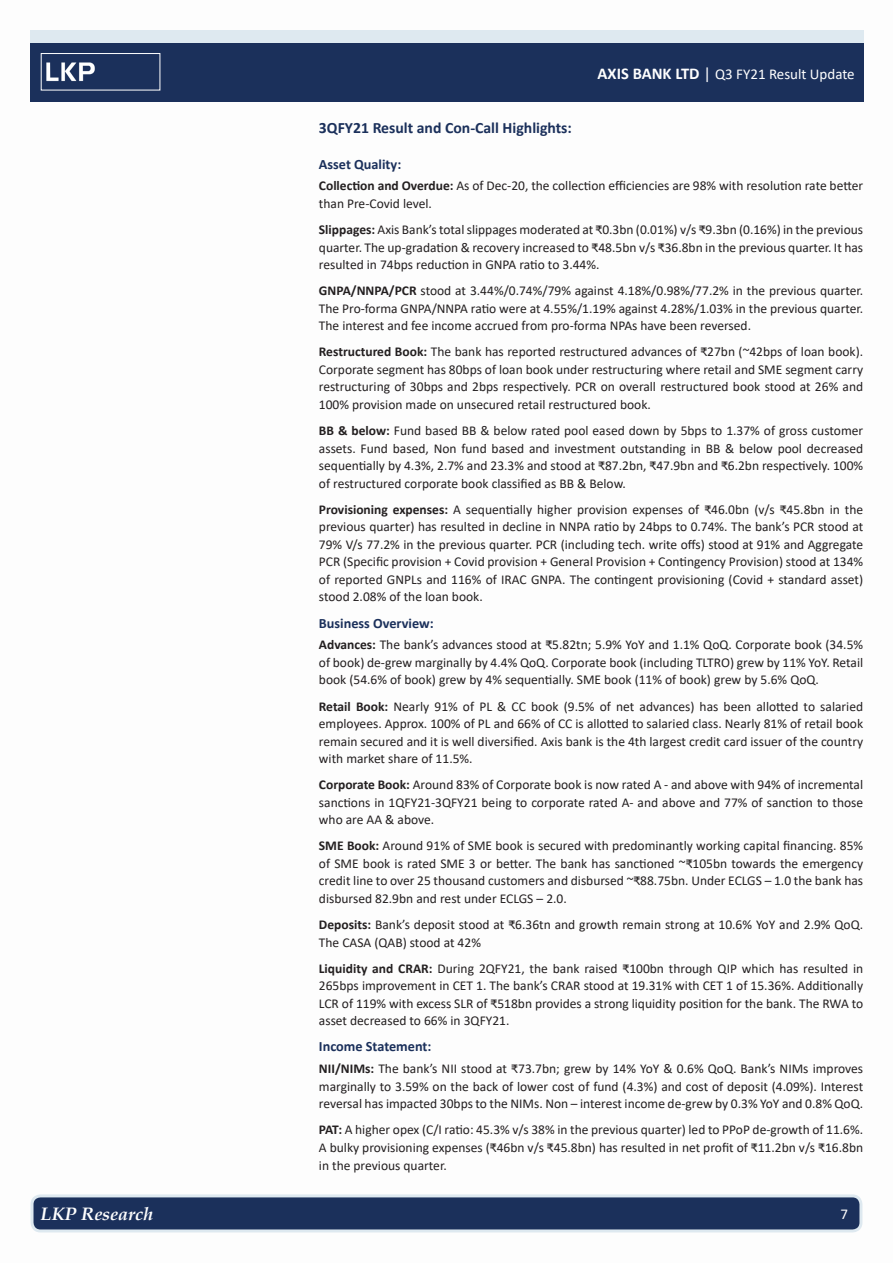
<style>
.page{position:relative;width:893px;height:1263px;background:#fff}
.page>*{position:absolute;margin:0;border:0;box-sizing:border-box;transform-origin:0 0}
.t1{font:italic 700 18px "Book Antiqua";color:#fff}
.Paragraph_Head_2{font:700 15.75px "Calibri";color:#1b305b}
.t2{font:15px "Calibri";color:#fff}
.Paragraph_Head{font:700 14.25px "Calibri";color:#1b305b}
.Paragraph{font:13.5px/17.5px "Calibri";color:#231f20;text-align:justify}
.s1{font-weight:700;font-size:16.5px}
.s2{font-size:16.5px}
.s3{font-weight:700}
</style>
<div class="page">
<div style="left:30px;top:42px;width:833px;height:59px;background:#1b305b"></div>
<div style="left:30px;top:30px;width:833px;height:12px;background:#dee9f0"></div>
<img style="left:46px;top:62px;width:49px;height:20px">
<div style="left:41px;top:53px;width:119px;height:37px;border:1px solid #fff"></div>
<div style="left:32px;top:1196px;width:829px;height:35px;background:#1b305b;border-radius:9px"></div>
<div style="left:31px;top:1194px;width:831px;height:38px;border:3px solid #dee9f0;border-radius:9px"></div>
<p class="t2" style="left:598px;top:64px;width:259px"><span class="s1">AXIS BANK LTD</span> <span class="s2">|</span> Q3 FY21 Result Update</p>
<p class="Paragraph_Head_2" style="left:319px;top:117px;width:254px">3QFY21 Result and Con-Call Highlights:</p>
<p class="Paragraph_Head" style="left:319px;top:154px;width:84px">Asset Quality:</p>
<p class="Paragraph" style="left:319px;top:177px;width:546px"><span class="s3">Collection and Overdue:</span> As of Dec-20, the collection efficiencies are 98% with resolution rate better than Pre-Covid level.</p>
<p class="Paragraph" style="left:319px;top:220px;width:546px"><span class="s3">Slippages:</span> Axis Bank’s total slippages moderated at ₹0.3bn (0.01%) v/s ₹9.3bn (0.16%) in the previous quarter. The up-gradation &amp; recovery increased to ₹48.5bn v/s ₹36.8bn in the previous quarter. It has resulted in 74bps reduction in GNPA ratio to 3.44%.</p>
<p class="Paragraph" style="left:319px;top:282px;width:546px"><span class="s3">GNPA/NNPA/PCR</span> stood at 3.44%/0.74%/79% against 4.18%/0.98%/77.2% in the previous quarter.<br>The Pro-forma GNPA/NNPA ratio were at 4.55%/1.19% against 4.28%/1.03% in the previous quarter.<br>The interest and fee income accrued from pro-forma NPAs have been reversed.</p>
<p class="Paragraph" style="left:319px;top:343px;width:546px"><span class="s3">Restructured Book:</span> The bank has reported restructured advances of ₹27bn (~42bps of loan book).<br>Corporate segment has 80bps of loan book under restructuring where retail and SME segment carry restructuring of 30bps and 2bps respectively. PCR on overall restructured book stood at 26% and 100% provision made on unsecured retail restructured book.</p>
<p class="Paragraph" style="left:319px;top:421px;width:546px"><span class="s3">BB &amp; below:</span> Fund based BB &amp; below rated pool eased down by 5bps to 1.37% of gross customer assets. Fund based, Non fund based and investment outstanding in BB &amp; below pool decreased sequentially by 4.3%, 2.7% and 23.3% and stood at ₹87.2bn, ₹47.9bn and ₹6.2bn respectively. 100% of restructured corporate book classified as BB &amp; Below.</p>
<p class="Paragraph" style="left:319px;top:500px;width:546px"><span class="s3">Provisioning expenses:</span> A sequentially higher provision expenses of ₹46.0bn (v/s ₹45.8bn in the previous quarter) has resulted in decline in NNPA ratio by 24bps to 0.74%. The bank’s PCR stood at 79% V/s 77.2% in the previous quarter. PCR (including tech. write offs) stood at 91% and Aggregate PCR (Specific provision + Covid provision + General Provision + Contingency Provision) stood at 134% of reported GNPLs and 116% of IRAC GNPA. The contingent provisioning (Covid + standard asset) stood 2.08% of the loan book.</p>
<p class="Paragraph_Head" style="left:319px;top:613px;width:116px">Business Overview:</p>
<p class="Paragraph" style="left:319px;top:636px;width:546px"><span class="s3">Advances:</span> The bank’s advances stood at ₹5.82tn; 5.9% YoY and 1.1% QoQ. Corporate book (34.5% of book) de-grew marginally by 4.4% QoQ. Corporate book (including TLTRO) grew by 11% YoY. Retail book (54.6% of book) grew by 4% sequentially. SME book (11% of book) grew by 5.6% QoQ.</p>
<p class="Paragraph" style="left:319px;top:697px;width:546px"><span class="s3">Retail Book:</span> Nearly 91% of PL &amp; CC book (9.5% of net advances) has been allotted to salaried employees. Approx. 100% of PL and 66% of CC is allotted to salaried class. Nearly 81% of retail book remain secured and it is well diversified. Axis bank is the 4th largest credit card issuer of the country with market share of 11.5%.</p>
<p class="Paragraph" style="left:319px;top:776px;width:546px"><span class="s3">Corporate Book:</span> Around 83% of Corporate book is now rated A - and above with 94% of incremental sanctions in 1QFY21-3QFY21 being to corporate rated A- and above and 77% of sanction to those who are AA &amp; above.</p>
<p class="Paragraph" style="left:319px;top:837px;width:546px"><span class="s3">SME Book:</span> Around 91% of SME book is secured with predominantly working capital financing. 85% of SME book is rated SME 3 or better. The bank has sanctioned ~₹105bn towards the emergency credit line to over 25 thousand customers and disbursed ~₹88.75bn. Under ECLGS – 1.0 the bank has disbursed 82.9bn and rest under ECLGS – 2.0.</p>
<p class="Paragraph" style="left:319px;top:915px;width:546px"><span class="s3">Deposits:</span> Bank’s deposit stood at ₹6.36tn and growth remain strong at 10.6% YoY and 2.9% QoQ.<br>The CASA (QAB) stood at 42%</p>
<p class="Paragraph" style="left:319px;top:959px;width:546px"><span class="s3">Liquidity and CRAR:</span> During 2QFY21, the bank raised ₹100bn through QIP which has resulted in 265bps improvement in CET 1. The bank’s CRAR stood at 19.31% with CET 1 of 15.36%. Additionally LCR of 119% with excess SLR of ₹518bn provides a strong liquidity position for the bank. The RWA to asset decreased to 66% in 3QFY21.</p>
<p class="Paragraph_Head" style="left:319px;top:1036px;width:114px">Income Statement:</p>
<p class="Paragraph" style="left:319px;top:1060px;width:546px"><span class="s3">NII/NIMs:</span> The bank’s NII stood at ₹73.7bn; grew by 14% YoY &amp; 0.6% QoQ. Bank’s NIMs improves marginally to 3.59% on the back of lower cost of fund (4.3%) and cost of deposit (4.09%). Interest reversal has impacted 30bps to the NIMs. Non – interest income de-grew by 0.3% YoY and 0.8% QoQ.</p>
<p class="Paragraph" style="left:319px;top:1121px;width:546px"><span class="s3">PAT:</span> A higher opex (C/I ratio: 45.3% v/s 38% in the previous quarter) led to PPoP de-growth of 11.6%.<br>A bulky provisioning expenses (₹46bn v/s ₹45.8bn) has resulted in net profit of ₹11.2bn v/s ₹16.8bn in the previous quarter.</p>
<h1 class="t1" style="left:41px;top:1201px;width:114px">LKP Research</h1>
<p class="t2" style="left:840px;top:1204px;width:9px">7</p>
</div>
